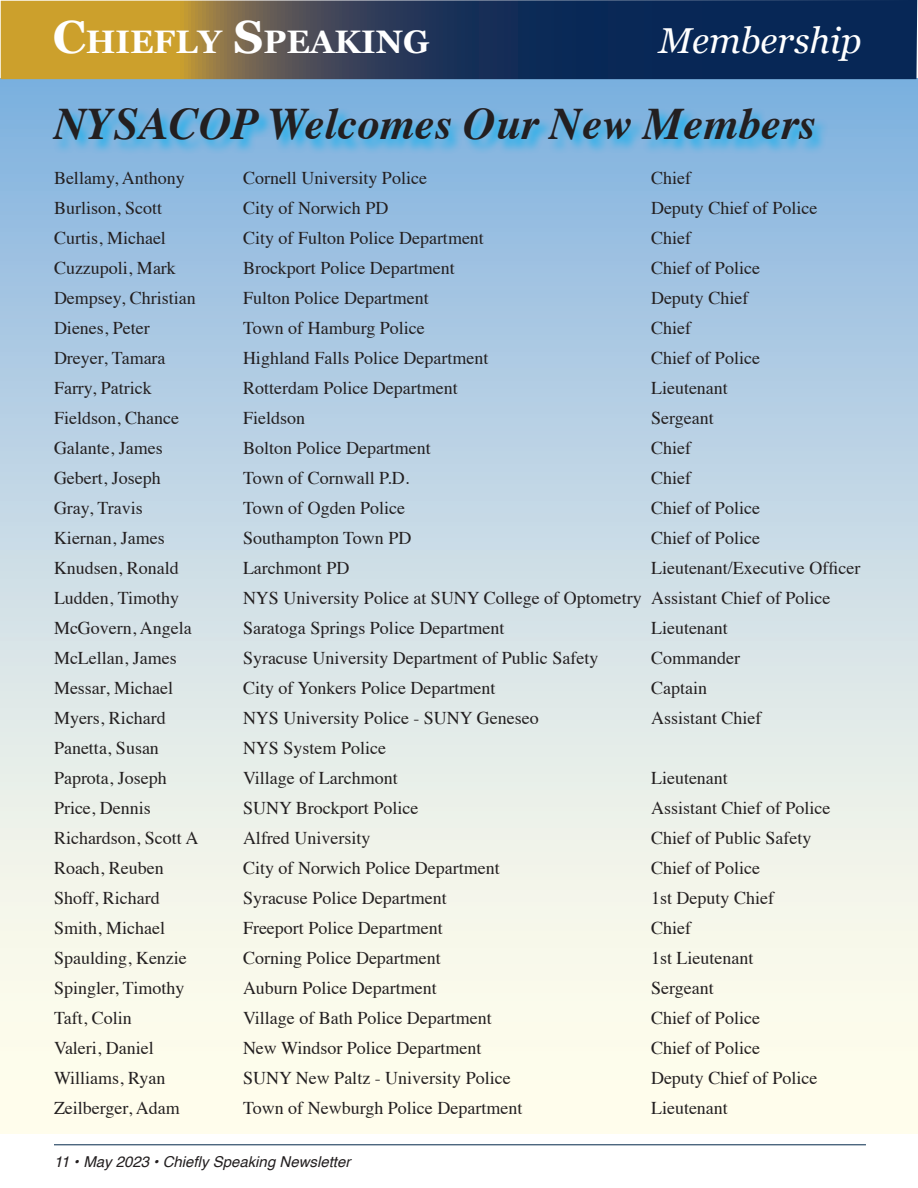
<style>
.page{position:relative;width:918px;height:1188px;background:#fff}
.page>*{position:absolute;margin:0;border:0;box-sizing:border-box;transform-origin:0 0}
.t1{font:italic 700 45px "Times";color:#231f20}
.t2{font:italic 36px "Georgia";color:#fff}
.t3{font:700 32.55px "Georgia";color:#fff}
.t4{font:18px "Times";color:#231f20}
.t5{font:italic 15px "Helvetica";color:#231f20}
.s1{font-size:46.5px}
</style>
<div class="page">
<hr style="left:54px;top:1144px;width:812px;height:1px;background:#04294b">
<div style="left:0;top:78px;width:918px;height:1055px;background:linear-gradient(to bottom,#87b4e0,#ffffed)"></div>
<svg style="left:1px;top:0;width:916px;height:79px;background:#474d4d"></svg>
<div style="left:52px;top:107px;width:777px;height:48px;background:#00aeef;opacity:.75"></div>
<p class="t3" style="left:53px;top:17px;width:378px"><span class="s1">C</span>HIEFLY <span class="s1">S</span>PEAKING</p>
<p class="t2" style="left:659px;top:14px;width:204px">Membership</p>
<p class="t1" style="left:54px;top:82px;width:763px">NYSACOP Welcomes Our New Members</p>
<p class="t4" style="left:54px;top:161px;width:132px">Bellamy, Anthony</p>
<p class="t4" style="left:243px;top:161px;width:185px">Cornell University Police</p>
<p class="t4" style="left:651px;top:161px;width:41px">Chief</p>
<p class="t4" style="left:54px;top:191px;width:110px">Burlison, Scott</p>
<p class="t4" style="left:243px;top:191px;width:147px">City of Norwich PD</p>
<p class="t4" style="left:651px;top:191px;width:168px">Deputy Chief of Police</p>
<p class="t4" style="left:54px;top:221px;width:113px">Curtis, Michael</p>
<p class="t4" style="left:243px;top:221px;width:243px">City of Fulton Police Department</p>
<p class="t4" style="left:651px;top:221px;width:41px">Chief</p>
<p class="t4" style="left:54px;top:251px;width:123px">Cuzzupoli, Mark</p>
<p class="t4" style="left:243px;top:251px;width:213px">Brockport Police Department</p>
<p class="t4" style="left:651px;top:251px;width:110px">Chief of Police</p>
<p class="t4" style="left:54px;top:281px;width:143px">Dempsey, Christian</p>
<p class="t4" style="left:243px;top:281px;width:187px">Fulton Police Department</p>
<p class="t4" style="left:651px;top:281px;width:99px">Deputy Chief</p>
<p class="t4" style="left:54px;top:311px;width:97px">Dienes, Peter</p>
<p class="t4" style="left:243px;top:311px;width:183px">Town of Hamburg Police</p>
<p class="t4" style="left:651px;top:311px;width:41px">Chief</p>
<p class="t4" style="left:54px;top:341px;width:113px">Dreyer, Tamara</p>
<p class="t4" style="left:243px;top:341px;width:247px">Highland Falls Police Department</p>
<p class="t4" style="left:651px;top:341px;width:110px">Chief of Police</p>
<p class="t4" style="left:54px;top:371px;width:99px">Farry, Patrick</p>
<p class="t4" style="left:243px;top:371px;width:216px">Rotterdam Police Department</p>
<p class="t4" style="left:651px;top:371px;width:78px">Lieutenant</p>
<p class="t4" style="left:54px;top:401px;width:126px">Fieldson, Chance</p>
<p class="t4" style="left:243px;top:401px;width:64px">Fieldson</p>
<p class="t4" style="left:651px;top:401px;width:64px">Sergeant</p>
<p class="t4" style="left:54px;top:431px;width:110px">Galante, James</p>
<p class="t4" style="left:243px;top:431px;width:189px">Bolton Police Department</p>
<p class="t4" style="left:651px;top:431px;width:41px">Chief</p>
<p class="t4" style="left:54px;top:461px;width:108px">Gebert, Joseph</p>
<p class="t4" style="left:243px;top:461px;width:168px">Town of Cornwall P.D.</p>
<p class="t4" style="left:651px;top:461px;width:41px">Chief</p>
<p class="t4" style="left:54px;top:491px;width:90px">Gray, Travis</p>
<p class="t4" style="left:243px;top:491px;width:164px">Town of Ogden Police</p>
<p class="t4" style="left:651px;top:491px;width:110px">Chief of Police</p>
<p class="t4" style="left:54px;top:521px;width:112px">Kiernan, James</p>
<p class="t4" style="left:243px;top:521px;width:170px">Southampton Town PD</p>
<p class="t4" style="left:651px;top:521px;width:110px">Chief of Police</p>
<p class="t4" style="left:54px;top:551px;width:126px">Knudsen, Ronald</p>
<p class="t4" style="left:243px;top:551px;width:108px">Larchmont PD</p>
<p class="t4" style="left:651px;top:551px;width:211px">Lieutenant/Executive Officer</p>
<p class="t4" style="left:54px;top:581px;width:127px">Ludden, Timothy</p>
<p class="t4" style="left:243px;top:581px;width:589px">NYS University Police at SUNY College of Optometry Assistant Chief of Police</p>
<p class="t4" style="left:54px;top:611px;width:139px">McGovern, Angela</p>
<p class="t4" style="left:243px;top:611px;width:263px">Saratoga Springs Police Department</p>
<p class="t4" style="left:651px;top:611px;width:78px">Lieutenant</p>
<p class="t4" style="left:54px;top:641px;width:124px">McLellan, James</p>
<p class="t4" style="left:243px;top:641px;width:357px">Syracuse University Department of Public Safety</p>
<p class="t4" style="left:651px;top:641px;width:90px">Commander</p>
<p class="t4" style="left:54px;top:671px;width:121px">Messar, Michael</p>
<p class="t4" style="left:243px;top:671px;width:254px">City of Yonkers Police Department</p>
<p class="t4" style="left:651px;top:671px;width:57px">Captain</p>
<p class="t4" style="left:54px;top:701px;width:113px">Myers, Richard</p>
<p class="t4" style="left:243px;top:701px;width:297px">NYS University Police - SUNY Geneseo</p>
<p class="t4" style="left:651px;top:701px;width:112px">Assistant Chief</p>
<p class="t4" style="left:54px;top:731px;width:106px">Panetta, Susan</p>
<p class="t4" style="left:243px;top:731px;width:145px">NYS System Police</p>
<p class="t4" style="left:54px;top:761px;width:114px">Paprota, Joseph</p>
<p class="t4" style="left:243px;top:761px;width:156px">Village of Larchmont</p>
<p class="t4" style="left:651px;top:761px;width:78px">Lieutenant</p>
<p class="t4" style="left:54px;top:791px;width:98px">Price, Dennis</p>
<p class="t4" style="left:243px;top:791px;width:177px">SUNY Brockport Police</p>
<p class="t4" style="left:651px;top:791px;width:181px">Assistant Chief of Police</p>
<p class="t4" style="left:54px;top:821px;width:146px">Richardson, Scott A</p>
<p class="t4" style="left:243px;top:821px;width:129px">Alfred University</p>
<p class="t4" style="left:651px;top:821px;width:162px">Chief of Public Safety</p>
<p class="t4" style="left:54px;top:851px;width:111px">Roach, Reuben</p>
<p class="t4" style="left:243px;top:851px;width:258px">City of Norwich Police Department</p>
<p class="t4" style="left:651px;top:851px;width:110px">Chief of Police</p>
<p class="t4" style="left:54px;top:881px;width:107px">Shoff, Richard</p>
<p class="t4" style="left:243px;top:881px;width:205px">Syracuse Police Department</p>
<p class="t4" style="left:651px;top:881px;width:124px">1st Deputy Chief</p>
<p class="t4" style="left:54px;top:911px;width:113px">Smith, Michael</p>
<p class="t4" style="left:243px;top:911px;width:201px">Freeport Police Department</p>
<p class="t4" style="left:651px;top:911px;width:41px">Chief</p>
<p class="t4" style="left:54px;top:941px;width:134px">Spaulding, Kenzie</p>
<p class="t4" style="left:243px;top:941px;width:199px">Corning Police Department</p>
<p class="t4" style="left:651px;top:941px;width:104px">1st Lieutenant</p>
<p class="t4" style="left:54px;top:971px;width:132px">Spingler, Timothy</p>
<p class="t4" style="left:243px;top:971px;width:195px">Auburn Police Department</p>
<p class="t4" style="left:651px;top:971px;width:64px">Sergeant</p>
<p class="t4" style="left:54px;top:1001px;width:79px">Taft, Colin</p>
<p class="t4" style="left:243px;top:1001px;width:250px">Village of Bath Police Department</p>
<p class="t4" style="left:651px;top:1001px;width:110px">Chief of Police</p>
<p class="t4" style="left:54px;top:1031px;width:101px">Valeri, Daniel</p>
<p class="t4" style="left:243px;top:1031px;width:240px">New Windsor Police Department</p>
<p class="t4" style="left:651px;top:1031px;width:110px">Chief of Police</p>
<p class="t4" style="left:54px;top:1061px;width:113px">Williams, Ryan</p>
<p class="t4" style="left:243px;top:1061px;width:269px">SUNY New Paltz - University Police</p>
<p class="t4" style="left:651px;top:1061px;width:168px">Deputy Chief of Police</p>
<p class="t4" style="left:54px;top:1091px;width:127px">Zeilberger, Adam</p>
<p class="t4" style="left:243px;top:1091px;width:281px">Town of Newburgh Police Department</p>
<p class="t4" style="left:651px;top:1091px;width:78px">Lieutenant</p>
<p class="t5" style="left:54px;top:1150px;width:298px">11 • May 2023 • Chiefly Speaking Newsletter</p>
</div>
